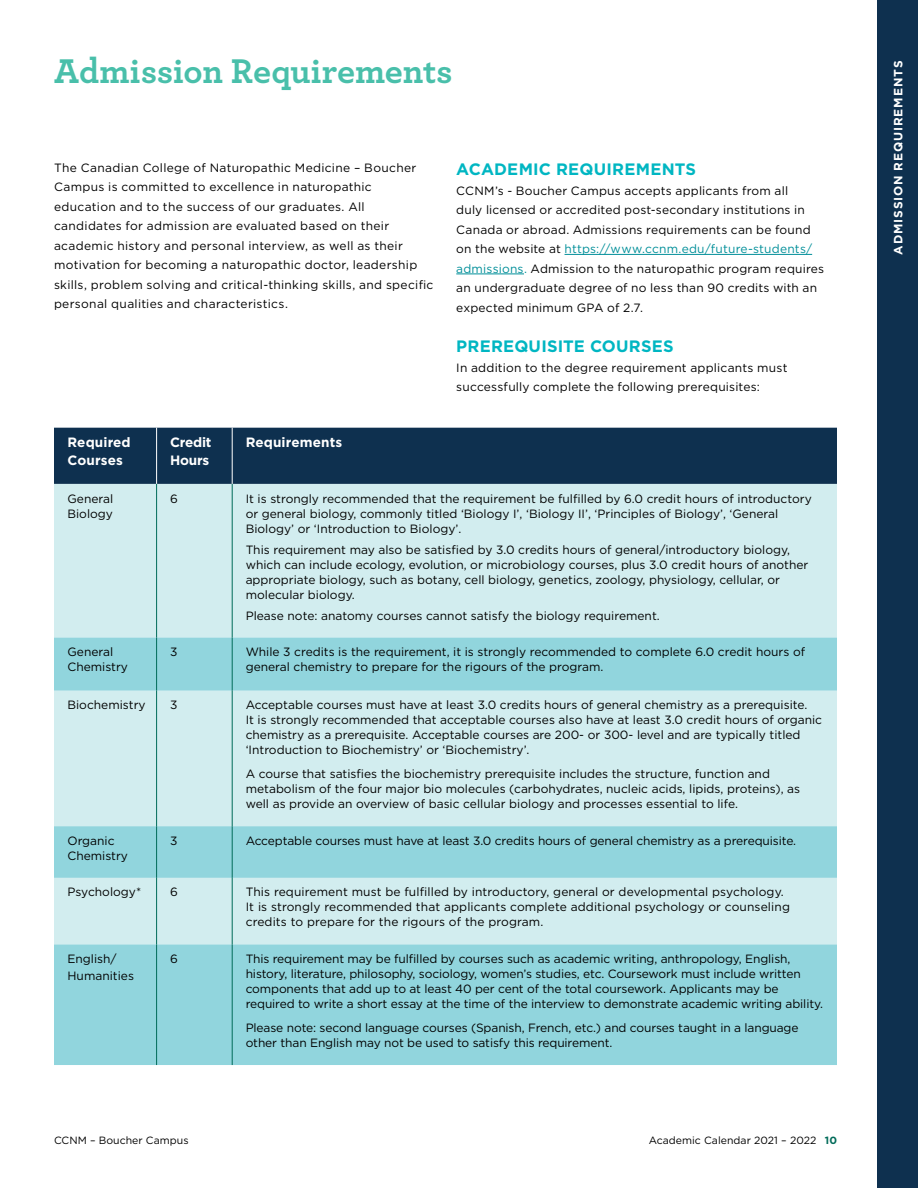
<style>
.page{position:relative;width:918px;height:1188px;background:#fff}
.page>*{position:absolute;margin:0;border:0;box-sizing:border-box;transform-origin:0 0}
.t1{font:700 36px "Archer";letter-spacing:-.005em;color:#49bfaa}
.t2{font:700 16.5px "Gotham";letter-spacing:.01em;color:#00b6c2}
.t3{font:700 13.5px/17.1px "Gotham";letter-spacing:.01em;color:#fff}
.t4{font:700 13.5px/17.1px "Gotham";letter-spacing:-.015em;color:#fff}
.t5{font:12px/15px "Gotham";color:#000}
.t6{font:12px/19.5px "Gotham";letter-spacing:.025em;color:#000}
.t7{font:12px/19.5px "Gotham";letter-spacing:.02em;color:#000}
.t8{font:700 12px "Gotham";letter-spacing:.075em;color:#fff}
.t9{font:10.5px "Gotham";letter-spacing:.005em;color:#000}
.s1{color:#008f99}
.s2{font-weight:700;color:#006b59}
</style>
<div class="page">
<div style="left:878px;top:0;width:40px;height:1188px;background:#0e304f"></div>
<hr style="left:565px;top:254px;width:247px;height:1px;background:#008f99">
<hr style="left:456px;top:274px;width:68px;height:1px;background:#008f99">
<div style="left:54px;top:428px;width:783px;height:56px;background:#0e304f"></div>
<div style="left:54px;top:484px;width:783px;height:154px;background:#d2edef"></div>
<svg style="left:54px;top:638px;width:783px;height:427px;background:#afe0e5"></svg>
<hr style="left:156px;top:428px;width:1px;height:56px;background:#fff">
<hr style="left:232px;top:428px;width:1px;height:56px;background:#fff">
<hr style="left:156px;top:484px;width:1px;height:154px;background:#006b59">
<hr style="left:232px;top:484px;width:1px;height:154px;background:#006b59">
<hr style="left:156px;top:638px;width:1px;height:53px;background:#006b59">
<hr style="left:232px;top:638px;width:1px;height:53px;background:#006b59">
<hr style="left:156px;top:691px;width:1px;height:135px;background:#006b59">
<hr style="left:232px;top:691px;width:1px;height:135px;background:#006b59">
<hr style="left:156px;top:826px;width:1px;height:52px;background:#006b59">
<hr style="left:232px;top:826px;width:1px;height:52px;background:#006b59">
<hr style="left:156px;top:878px;width:1px;height:66px;background:#006b59">
<hr style="left:156px;top:944px;width:1px;height:121px;background:#006b59">
<hr style="left:232px;top:878px;width:1px;height:66px;background:#006b59">
<hr style="left:232px;top:944px;width:1px;height:121px;background:#006b59">
<h1 class="t1" style="left:54px;top:42px;width:400px">Admission Requirements</h1>
<p class="t6" style="left:54px;top:157px;width:381px">The Canadian College of Naturopathic Medicine – Boucher Campus is committed to excellence in naturopathic education and to the success of our graduates. All candidates for admission are evaluated based on their academic history and personal interview, as well as their motivation for becoming a naturopathic doctor, leadership skills, problem solving and critical-thinking skills, and specific personal qualities and characteristics.</p>
<h2 class="t2" style="left:456px;top:158px;width:241px">ACADEMIC REQUIREMENTS</h2>
<p class="t5" style="left:456px;top:180px;width:369px;line-height:19.5px">CCNM’s - Boucher Campus accepts applicants from all<br>duly licensed or accredited post-secondary institutions in Canada or abroad. Admissions requirements can be found on the website at <span class="s1">https://www.ccnm.edu/future-students/ admissions.</span> Admission to the naturopathic program requires an undergraduate degree of no less than 90 credits with an expected minimum GPA of 2.7.</p>
<h2 class="t2" style="left:456px;top:335px;width:219px">PREREQUISITE COURSES</h2>
<p class="t7" style="left:456px;top:357px;width:333px">In addition to the degree requirement applicants must successfully complete the following prerequisites:</p>
<p class="t3" style="left:68px;top:434px;width:65px">Required<br>Courses</p>
<p class="t4" style="left:170px;top:434px;width:43px">Credit<br>Hours</p>
<p class="t3" style="left:246px;top:434px;width:98px">Requirements</p>
<p class="t5" style="left:68px;top:491px;width:47px">General<br>Biology</p>
<p class="t5" style="left:170px;top:491px;width:9px">6</p>
<p class="t5" style="left:246px;top:491px;width:568px">It is strongly recommended that the requirement be fulfilled by 6.0 credit hours of introductory or general biology, commonly titled ‘Biology I’, ‘Biology II’, ‘Principles of Biology’, ‘General<br>Biology’ or ‘Introduction to Biology’.</p>
<p class="t5" style="left:246px;top:542px;width:564px">This requirement may also be satisfied by 3.0 credits hours of general/introductory biology, which can include ecology, evolution, or microbiology courses, plus 3.0 credit hours of another appropriate biology, such as botany, cell biology, genetics, zoology, physiology, cellular, or molecular biology.</p>
<p class="t5" style="left:246px;top:608px;width:416px">Please note: anatomy courses cannot satisfy the biology requirement.</p>
<p class="t5" style="left:68px;top:644px;width:62px">General<br>Chemistry</p>
<p class="t5" style="left:170px;top:644px;width:9px">3</p>
<p class="t5" style="left:246px;top:644px;width:561px">While 3 credits is the requirement, it is strongly recommended to complete 6.0 credit hours of general chemistry to prepare for the rigours of the program.</p>
<p class="t5" style="left:68px;top:697px;width:80px">Biochemistry</p>
<p class="t5" style="left:170px;top:697px;width:9px">3</p>
<p class="t5" style="left:246px;top:697px;width:578px">Acceptable courses must have at least 3.0 credits hours of general chemistry as a prerequisite.<br>It is strongly recommended that acceptable courses also have at least 3.0 credit hours of organic chemistry as a prerequisite. Acceptable courses are 200- or 300- level and are typically titled ‘Introduction to Biochemistry’ or ‘Biochemistry’.</p>
<p class="t5" style="left:246px;top:766px;width:556px">A course that satisfies the biochemistry prerequisite includes the structure, function and metabolism of the four major bio molecules (carbohydrates, nucleic acids, lipids, proteins), as well as provide an overview of basic cellular biology and processes essential to life.</p>
<p class="t5" style="left:68px;top:833px;width:62px">Organic<br>Chemistry</p>
<p class="t5" style="left:170px;top:833px;width:9px">3</p>
<p class="t5" style="left:246px;top:833px;width:552px">Acceptable courses must have at least 3.0 credits hours of general chemistry as a prerequisite.</p>
<p class="t5" style="left:68px;top:884px;width:75px">Psychology*</p>
<p class="t5" style="left:170px;top:884px;width:9px">6</p>
<p class="t5" style="left:246px;top:884px;width:546px">This requirement must be fulfilled by introductory, general or developmental psychology.<br>It is strongly recommended that applicants complete additional psychology or counseling credits to prepare for the rigours of the program.</p>
<p class="t5" style="left:68px;top:950px;width:68px;line-height:16.5px">English/<br>Humanities</p>
<p class="t5" style="left:170px;top:951px;width:9px">6</p>
<p class="t5" style="left:246px;top:951px;width:579px">This requirement may be fulfilled by courses such as academic writing, anthropology, English, history, literature, philosophy, sociology, women’s studies, etc. Coursework must include written components that add up to at least 40 per cent of the total coursework. Applicants may be required to write a short essay at the time of the interview to demonstrate academic writing ability.</p>
<p class="t5" style="left:246px;top:1020px;width:554px">Please note: second language courses (Spanish, French, etc.) and courses taught in a language other than English may not be used to satisfy this requirement.</p>
<p class="t9" style="left:54px;top:1134px;width:136px">CCNM – Boucher Campus</p>
<p class="t9" style="left:649px;top:1134px;width:190px">Academic Calendar 2021 – 2022 <span class="s2">10</span></p>
<p class="t8" style="left:890px;top:255px;width:196px;rotate:-90deg">ADMISSION REQUIREMENTS</p>
</div>
